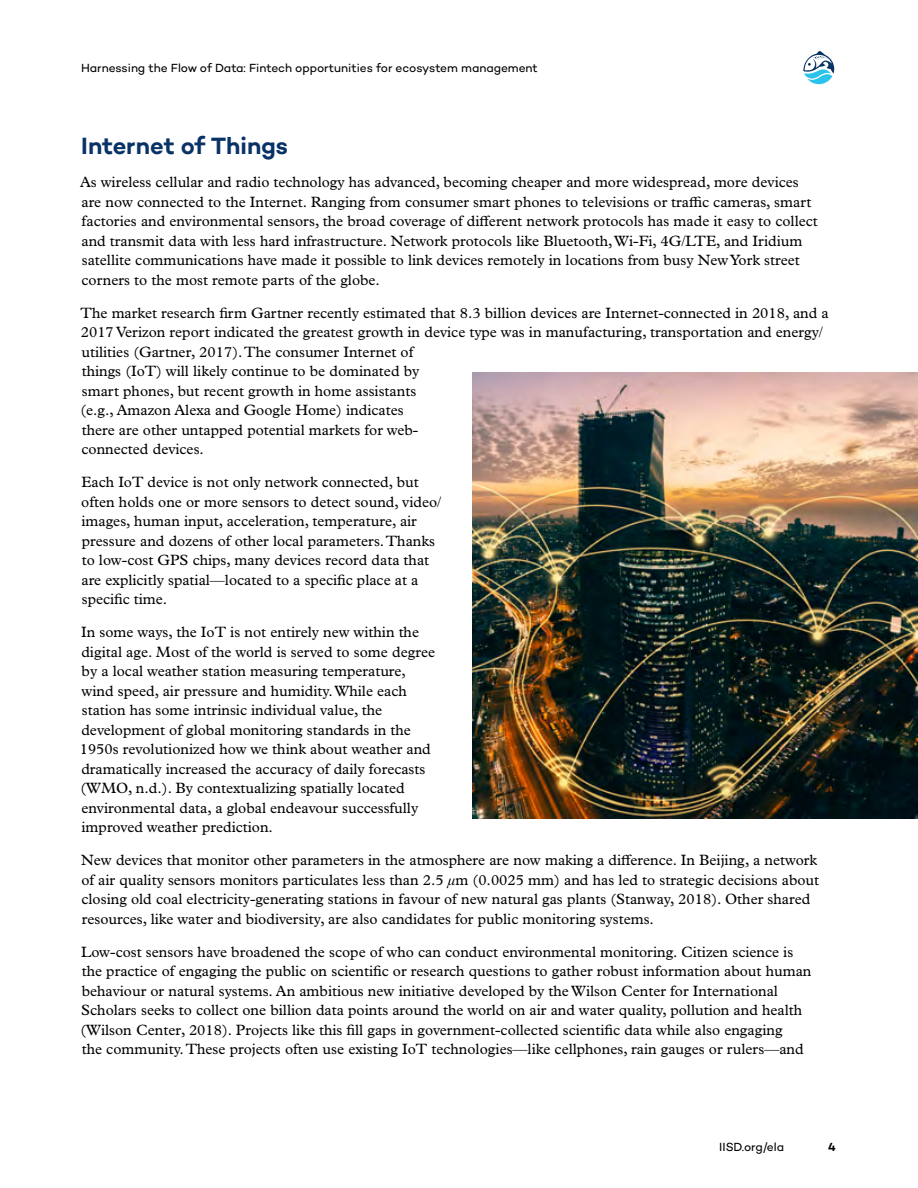
<style>
.page{position:relative;width:918px;height:1188px;background:#fff}
.page>*{position:absolute;margin:0;border:0;box-sizing:border-box;transform-origin:0 0}
.t1{font:600 24px "Campton";letter-spacing:-.005em;color:#093266}
.t2{font:15px/19.5px "Plantin MT Pro";color:#000}
.t3{font:12px "Campton";letter-spacing:-.005em;color:#000}
.t4{font:600 12px "Campton";color:#000}
.s1{font-style:italic}
</style>
<div class="page">
<svg style="left:803px;top:51px;width:31px;height:33px"></svg>
<img style="left:472px;top:373px;width:446px;height:445px">
<p class="t3" style="left:81px;top:61px;width:458px">Harnessing the Flow of Data: Fintech opportunities for ecosystem management</p>
<h1 class="t1" style="left:81px;top:131px;width:208px">Internet of Things</h1>
<p class="t2" style="left:80px;top:173px;width:739px">As wireless cellular and radio technology has advanced, becoming cheaper and more widespread, more devices are now connected to the Internet. Ranging from consumer smart phones to televisions or traffic cameras, smart factories and environmental sensors, the broad coverage of different network protocols has made it easy to collect and transmit data with less hard infrastructure. Network protocols like Bluetooth, Wi-Fi, 4G/LTE, and Iridium satellite communications have made it possible to link devices remotely in locations from busy New York street corners to the most remote parts of the globe.</p>
<p class="t2" style="left:80px;top:303px;width:750px">The market research firm Gartner recently estimated that 8.3 billion devices are Internet-connected in 2018, and a 2017 Verizon report indicated the greatest growth in device type was in manufacturing, transportation and energy/ utilities (Gartner, 2017). The consumer Internet of<br>things (IoT) will likely continue to be dominated by<br>smart phones, but recent growth in home assistants<br>(e.g., Amazon Alexa and Google Home) indicates<br>there are other untapped potential markets for web-<br>connected devices.</p>
<p class="t2" style="left:81px;top:473px;width:362px">Each IoT device is not only network connected, but often holds one or more sensors to detect sound, video/ images, human input, acceleration, temperature, air pressure and dozens of other local parameters. Thanks to low-cost GPS chips, many devices record data that are explicitly spatial—located to a specific place at a specific time.</p>
<p class="t2" style="left:80px;top:623px;width:357px">In some ways, the IoT is not entirely new within the digital age. Most of the world is served to some degree by a local weather station measuring temperature, wind speed, air pressure and humidity. While each station has some intrinsic individual value, the development of global monitoring standards in the 1950s revolutionized how we think about weather and dramatically increased the accuracy of daily forecasts (WMO, n.d.). By contextualizing spatially located environmental data, a global endeavour successfully improved weather prediction.</p>
<p class="t2" style="left:81px;top:851px;width:739px">New devices that monitor other parameters in the atmosphere are now making a difference. In Beijing, a network of air quality sensors monitors particulates less than 2.5 <span class="s1">μ</span>m (0.0025 mm) and has led to strategic decisions about closing old coal electricity-generating stations in favour of new natural gas plants (Stanway, 2018). Other shared resources, like water and biodiversity, are also candidates for public monitoring systems.</p>
<p class="t2" style="left:80px;top:942px;width:733px">Low-cost sensors have broadened the scope of who can conduct environmental monitoring. Citizen science is the practice of engaging the public on scientific or research questions to gather robust information about human behaviour or natural systems. An ambitious new initiative developed by the Wilson Center for International Scholars seeks to collect one billion data points around the world on air and water quality, pollution and health (Wilson Center, 2018). Projects like this fill gaps in government-collected scientific data while also engaging<br>the community. These projects often use existing IoT technologies—like cellphones, rain gauges or rulers—and</p>
<p class="t3" style="left:719px;top:1139px;width:66px">IISD.org/ela</p>
<p class="t4" style="left:828px;top:1139px;width:9px">4</p>
</div>
